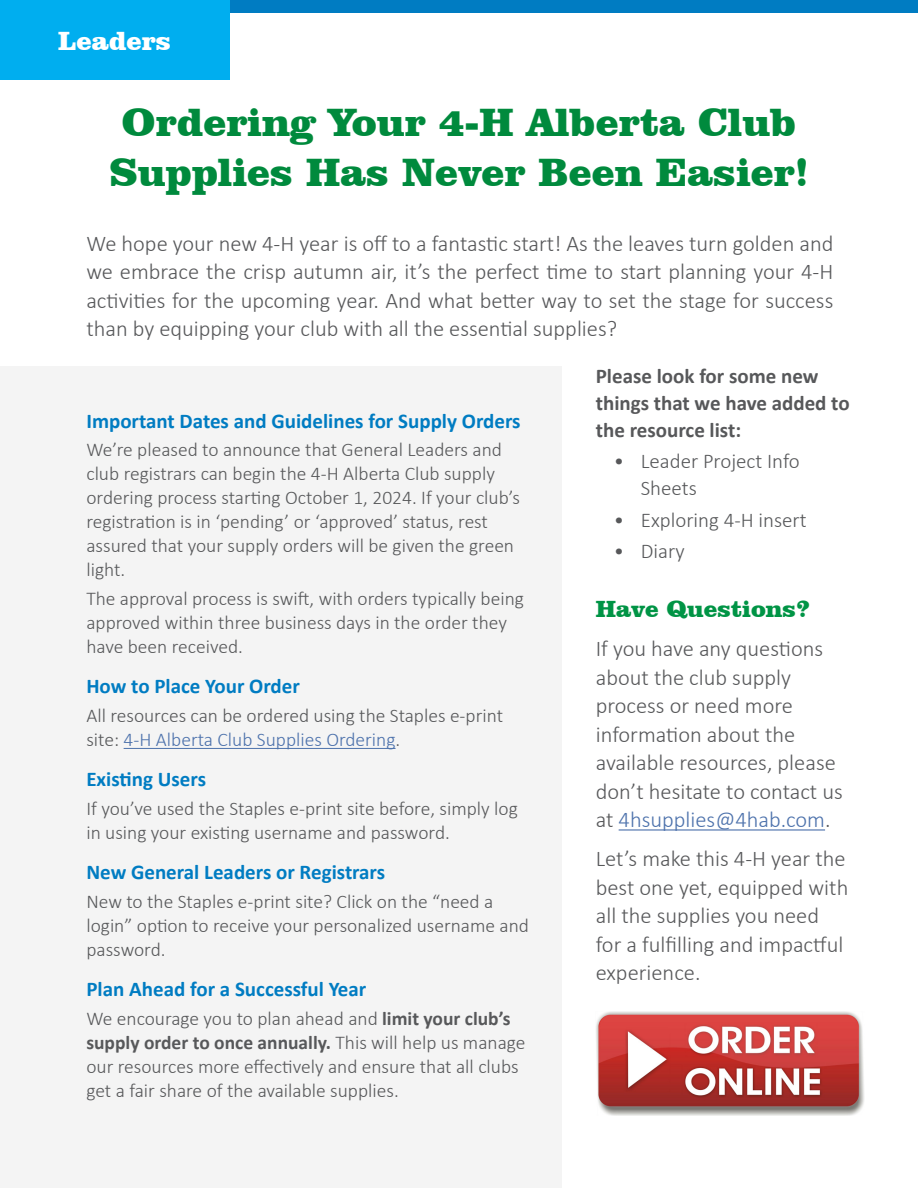
<style>
.page{position:relative;width:918px;height:1188px;background:#fff}
.page>*{position:absolute;margin:0;border:0;box-sizing:border-box;transform-origin:0 0}
.t1{font:900 40.5px/49.5px "Clarendon BT";color:#008a3d;text-align:center}
.t2{font:900 27px "Clarendon BT";color:#fff}
.t3{font:900 24px "Clarendon BT";color:#009445}
.t4{font:300 22.5px/28.5px "Calibri";color:#57585a}
.t5{font:700 21px "Calibri";color:#007cc2}
.t6{font:700 21px/27px "Calibri";color:#57585a}
.t7{font:300 21px/27px "Calibri";color:#57585a}
.t8{font:300 19.5px/24px "Calibri";color:#57585a}
.s1{color:#4d72ac}
.s2{font-weight:700}
</style>
<div class="page">
<div style="left:0;top:0;width:918px;height:13px;background:#007cc2"></div>
<div style="left:0;top:0;width:229px;height:80px;background:#00aeef"></div>
<img style="left:596px;top:1011px;width:268px;height:105px">
<div style="left:0;top:367px;width:562px;height:821px;background:#f4f4f4"></div>
<hr style="left:124px;top:748px;width:272px;height:1px;background:#4d72ac">
<hr style="left:619px;top:829px;width:206px;height:2px;background:#4d72ac">
<p class="t2" style="left:58px;top:24px;width:115px">Leaders</p>
<p class="t1" style="left:109px;top:97px;width:701px">Ordering Your 4-H Alberta Club<br>Supplies Has Never Been Easier!</p>
<p class="t4" style="left:86px;top:229px;width:749px;text-align:justify">We hope your new 4-H year is off to a fantastic start! As the leaves turn golden and we embrace the crisp autumn air, it’s the perfect time to start planning your 4-H activities for the upcoming year. And what better way to set the stage for success than by equipping your club with all the essential supplies?</p>
<p class="t6" style="left:596px;top:362px;width:255px">Please look for some new things that we have added to the resource list:</p>
<p class="t7" style="left:641px;top:447px;width:160px;text-indent:-27px">• Leader Project Info<br>Sheets</p>
<p class="t7" style="left:614px;top:506px;width:194px">• Exploring 4-H insert</p>
<p class="t7" style="left:614px;top:537px;width:72px">• Diary</p>
<p class="t5" style="left:86px;top:406px;width:436px">Important Dates and Guidelines for Supply Orders</p>
<p class="t8" style="left:86px;top:438px;width:435px">We’re pleased to announce that General Leaders and club registrars can begin the 4-H Alberta Club supply ordering process starting October 1, 2024. If your club’s registration is in ‘pending’ or ‘approved’ status, rest assured that your supply orders will be given the green light.</p>
<p class="t8" style="left:86px;top:586px;width:439px">The approval process is swift, with orders typically being approved within three business days in the order they have been received.</p>
<p class="t5" style="left:86px;top:672px;width:215px">How to Place Your Order</p>
<p class="t8" style="left:86px;top:703px;width:418px">All resources can be ordered using the Staples e-print site: <span class="s1">4-H Alberta Club Supplies Ordering</span>.</p>
<p class="t5" style="left:86px;top:765px;width:121px">Existing Users</p>
<p class="t8" style="left:86px;top:796px;width:433px">If you’ve used the Staples e-print site before, simply log in using your existing username and password.</p>
<p class="t5" style="left:86px;top:858px;width:300px">New General Leaders or Registrars</p>
<p class="t8" style="left:86px;top:889px;width:444px">New to the Staples e-print site? Click on the “need a login” option to receive your personalized username and password.</p>
<p class="t5" style="left:86px;top:975px;width:281px">Plan Ahead for a Successful Year</p>
<p class="t8" style="left:86px;top:1006px;width:441px">We encourage you to plan ahead and <span class="s2">limit your club’s supply order to once annually.</span> This will help us manage our resources more effectively and ensure that all clubs get a fair share of the available supplies.</p>
<p class="t3" style="left:596px;top:594px;width:216px">Have Questions?</p>
<p class="t4" style="left:596px;top:634px;width:249px">If you have any questions about the club supply process or need more information about the available resources, please don’t hesitate to contact us at <span class="s1">4hsupplies@4hab.com</span>.</p>
<p class="t4" style="left:596px;top:844px;width:254px">Let’s make this 4-H year the best one yet, equipped with all the supplies you need for a fulfilling and impactful experience.</p>
</div>
